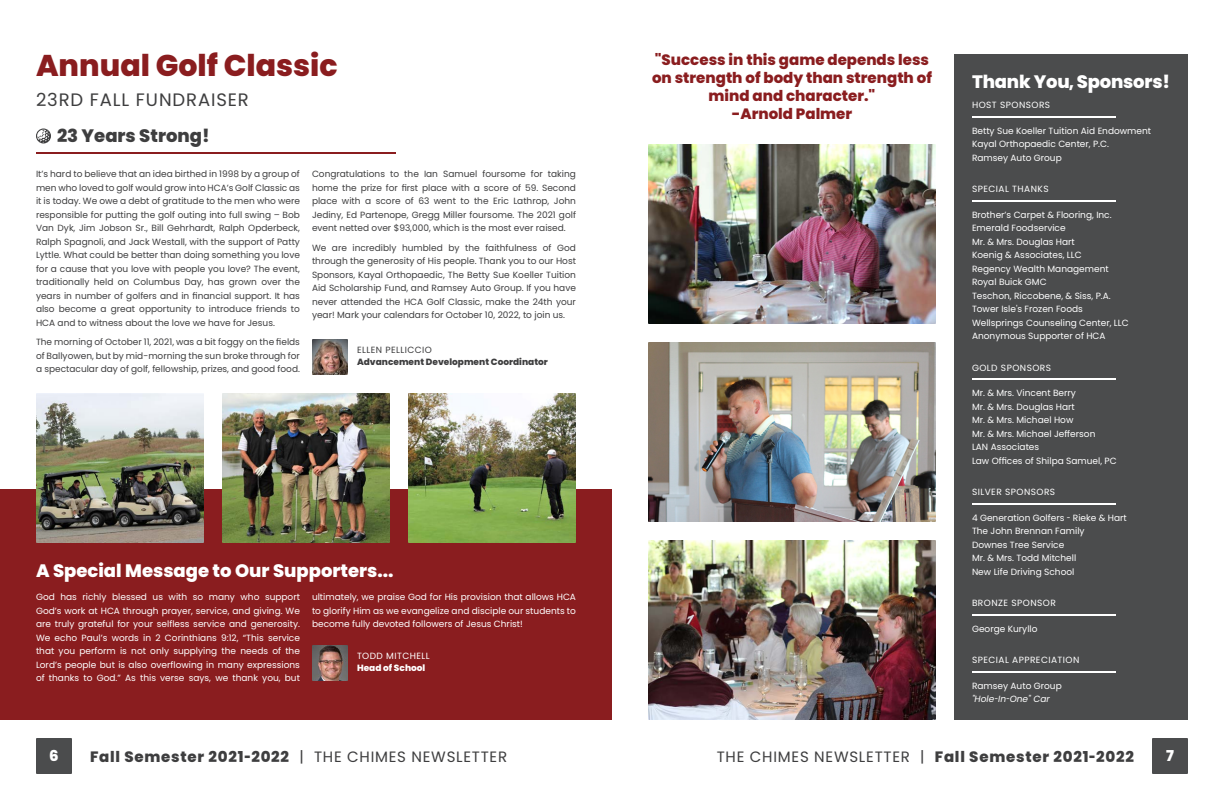
<style>
.page{position:relative;width:1224px;height:792px;background:#fff}
.page>*{position:absolute;margin:0;border:0;box-sizing:border-box;transform-origin:0 0}
.t1{font:800 30px "Poppins";color:#8a1d1f}
.t2{font:800 18px "Poppins";color:#fff}
.t3{font:18px "Poppins";letter-spacing:.05em;color:#3e3e3f}
.t4{font:800 18px "Poppins";color:#3e3e3f}
.t5{font:800 15px/18px "Poppins";color:#8a1d1f;text-align:center}
.t6{font:800 15px "Poppins";letter-spacing:.05em;color:#3e3e3f}
.t7{font:800 15px "Poppins";color:#fff}
.t8{font:9px/13.5px "Poppins";color:#3e3e3f;text-align:justify}
.t9{font:9px/13.5px "Poppins";color:#fff;text-align:justify}
.t10{font:9px "Poppins";letter-spacing:.05em;color:#fff}
.t11{font:800 9px "Poppins";color:#3e3e3f}
.t12{font:italic 9px "Poppins";color:#fff}
.t13{font:9px "Poppins";letter-spacing:.05em;color:#3e3e3f}
.t14{font:800 9px "Poppins";color:#fff}
.s1{font-size:17.1px}
.s2{font-weight:400}
</style>
<div class="page">
<div style="left:36px;top:738px;width:36px;height:36px;background:#4b4c4d"></div>
<div style="left:1152px;top:738px;width:36px;height:36px;background:#4b4c4d"></div>
<img style="left:648px;top:144px;width:288px;height:180px">
<img style="left:648px;top:342px;width:288px;height:180px">
<img style="left:648px;top:540px;width:288px;height:180px">
<div style="left:954px;top:54px;width:234px;height:666px;background:#4b4c4d"></div>
<hr style="left:972px;top:116px;width:144px;height:2px;background:#fff">
<hr style="left:972px;top:200px;width:144px;height:2px;background:#fff">
<hr style="left:972px;top:378px;width:144px;height:2px;background:#fff">
<hr style="left:972px;top:503px;width:144px;height:2px;background:#fff">
<hr style="left:972px;top:614px;width:144px;height:2px;background:#fff">
<hr style="left:972px;top:671px;width:144px;height:2px;background:#fff">
<hr style="left:36px;top:152px;width:360px;height:2px;background:#8a1d1f">
<img style="left:312px;top:339px;width:36px;height:36px">
<svg style="left:36px;top:128px;width:15px;height:15px"></svg>
<div style="left:0;top:489px;width:612px;height:231px;background:#8a1d1f"></div>
<img style="left:36px;top:393px;width:168px;height:150px">
<img style="left:222px;top:393px;width:168px;height:150px">
<img style="left:408px;top:393px;width:168px;height:150px">
<img style="left:312px;top:645px;width:36px;height:36px">
<p class="t1" style="left:36px;top:49px;width:303px">Annual Golf Classic</p>
<p class="t3" style="left:36px;top:89px;width:214px">23RD FALL FUNDRAISER</p>
<p class="t4" style="left:57px;top:126px;width:154px">23 Years Strong!</p>
<p class="t8" style="left:36px;top:168px;width:266px">It’s hard to believe that an idea birthed in 1998 by a group of men who loved to golf would grow into HCA’s Golf Classic as it is today. We owe a debt of gratitude to the men who were responsible for putting the golf outing into full swing – Bob Van Dyk, Jim Jobson Sr., Bill Gehrhardt, Ralph Opderbeck, Ralph Spagnoli, and Jack Westall, with the support of Patty Lyttle. What could be better than doing something you love for a cause that you love with people you love? The event, traditionally held on Columbus Day, has grown over the years in number of golfers and in financial support. It has also become a great opportunity to introduce friends to HCA and to witness about the love we have for Jesus.</p>
<p class="t8" style="left:36px;top:336px;width:266px">The morning of October 11, 2021, was a bit foggy on the fields of Ballyowen, but by mid-morning the sun broke through for a spectacular day of golf, fellowship, prizes, and good food.</p>
<p class="t8" style="left:312px;top:168px;width:266px">Congratulations to the Ian Samuel foursome for taking home the prize for first place with a score of 59. Second place with a score of 63 went to the Eric Lathrop, John Jediny, Ed Partenope, Gregg Miller foursome. The 2021 golf event netted over $93,000, which is the most ever raised.</p>
<p class="t8" style="left:312px;top:241px;width:266px">We are incredibly humbled by the faithfulness of God through the generosity of His people. Thank you to our Host Sponsors, Kayal Orthopaedic, The Betty Sue Koeller Tuition Aid Scholarship Fund, and Ramsey Auto Group. If you have never attended the HCA Golf Classic, make the 24th your year! Mark your calendars for October 10, 2022, to join us.</p>
<p class="t13" style="left:357px;top:345px;width:77px">ELLEN PELLICCIO</p>
<p class="t11" style="left:357px;top:357px;width:192px">Advancement Development Coordinator</p>
<p class="t2" style="left:36px;top:561px;width:359px">A Special Message to Our Supporters...</p>
<p class="t9" style="left:36px;top:591px;width:266px">God has richly blessed us with so many who support God’s work at HCA through prayer, service, and giving. We are truly grateful for your selfless service and generosity.<br>We echo Paul’s words in 2 Corinthians 9:12, “This service that you perform is not only supplying the needs of the Lord’s people but is also overflowing in many expressions of thanks to God.” As this verse says, we thank you, but</p>
<p class="t9" style="left:312px;top:591px;width:266px">ultimately, we praise God for His provision that allows HCA to glorify Him as we evangelize and disciple our students to become fully devoted followers of Jesus Christ!</p>
<p class="t10" style="left:357px;top:651px;width:74px">TODD MITCHELL</p>
<p class="t14" style="left:357px;top:663px;width:70px">Head of School</p>
<p class="t5" style="left:652px;top:51px;width:281px">"Success in this game depends less on strength of body than strength of mind and character."<br>-Arnold Palmer</p>
<p class="t2" style="left:972px;top:72px;width:200px">Thank You<span class="s1">,</span> Sponsors!</p>
<p class="t10" style="left:972px;top:100px;width:80px">HOST SPONSORS</p>
<p class="t9" style="left:972px;top:124px;width:181px">Betty Sue Koeller Tuition Aid Endowment</p>
<p class="t9" style="left:972px;top:138px;width:139px">Kayal Orthopaedic Center, P.C.</p>
<p class="t9" style="left:972px;top:151px;width:91px">Ramsey Auto Group</p>
<p class="t10" style="left:972px;top:184px;width:78px">SPECIAL THANKS</p>
<p class="t9" style="left:972px;top:208px;width:141px">Brother’s Carpet &amp; Flooring, Inc.</p>
<p class="t9" style="left:972px;top:222px;width:95px">Emerald Foodservice</p>
<p class="t9" style="left:972px;top:235px;width:104px">Mr. &amp; Mrs. Douglas Hart</p>
<p class="t9" style="left:972px;top:249px;width:111px">Koenig &amp; Associates, LLC</p>
<p class="t9" style="left:972px;top:262px;width:138px">Regency Wealth Management</p>
<p class="t9" style="left:972px;top:276px;width:76px">Royal Buick GMC</p>
<p class="t9" style="left:972px;top:289px;width:140px">Teschon, Riccobene, &amp; Siss, P.A.</p>
<p class="t9" style="left:972px;top:303px;width:112px">Tower Isle's Frozen Foods</p>
<p class="t9" style="left:972px;top:316px;width:158px">Wellsprings Counseling Center, LLC</p>
<p class="t9" style="left:972px;top:330px;width:135px">Anonymous Supporter of HCA</p>
<p class="t10" style="left:972px;top:363px;width:81px">GOLD SPONSORS</p>
<p class="t9" style="left:972px;top:387px;width:105px">Mr. &amp; Mrs. Vincent Berry</p>
<p class="t9" style="left:972px;top:400px;width:104px">Mr. &amp; Mrs. Douglas Hart</p>
<p class="t9" style="left:972px;top:414px;width:103px">Mr. &amp; Mrs. Michael How</p>
<p class="t9" style="left:972px;top:427px;width:125px">Mr. &amp; Mrs. Michael Jefferson</p>
<p class="t9" style="left:972px;top:441px;width:69px">LAN Associates</p>
<p class="t9" style="left:972px;top:454px;width:146px">Law Offices of Shilpa Samuel, PC</p>
<p class="t10" style="left:972px;top:487px;width:85px">SILVER SPONSORS</p>
<p class="t9" style="left:972px;top:511px;width:156px">4 Generation Golfers - Rieke &amp; Hart</p>
<p class="t9" style="left:972px;top:525px;width:114px">The John Brennan Family</p>
<p class="t9" style="left:972px;top:538px;width:94px">Downes Tree Service</p>
<p class="t9" style="left:972px;top:552px;width:106px">Mr. &amp; Mrs. Todd Mitchell</p>
<p class="t9" style="left:972px;top:565px;width:104px">New Life Driving School</p>
<p class="t10" style="left:972px;top:598px;width:85px">BRONZE SPONSOR</p>
<p class="t9" style="left:972px;top:622px;width:67px">George Kuryllo</p>
<p class="t10" style="left:972px;top:655px;width:109px">SPECIAL APPRECIATION</p>
<p class="t9" style="left:972px;top:679px;width:91px">Ramsey Auto Group</p>
<p class="t12" style="left:972px;top:694px;width:79px">"Hole-In-One" Car</p>
<h3 class="t7" style="left:49px;top:747px;width:11px">6</h3>
<h3 class="t6" style="left:90px;top:748px;width:419px">Fall Semester 2021-2022 <span class="s2">| THE CHIMES NEWSLETTER</span></h3>
<h3 class="t6" style="left:717px;top:748px;width:419px"><span class="s2">THE CHIMES NEWSLETTER |</span> Fall Semester 2021-2022</h3>
<h3 class="t7" style="left:1166px;top:747px;width:9px">7</h3>
</div>
